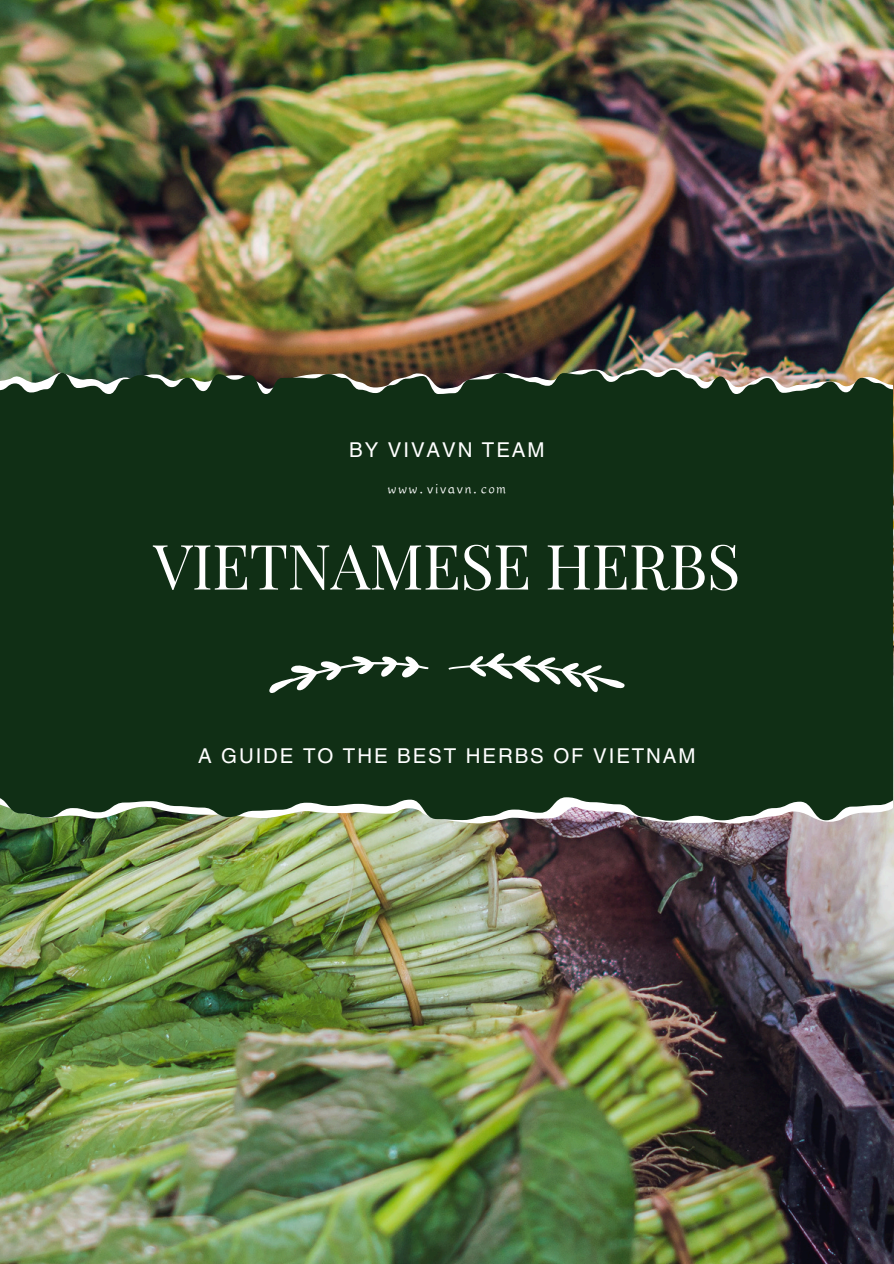
<style>
.page{position:relative;width:894px;height:1264px;background:#fff}
.page>*{position:absolute;margin:0;border:0;box-sizing:border-box;transform-origin:0 0}
.t1{font:62.4px "Playfair Display";letter-spacing:-.015em;color:#fff}
.t2{font:20.4px "Helvetica LT Pro";letter-spacing:.095em;color:#fff}
.t3{font:20.4px "Canva Qinfu Calligraphy";letter-spacing:.095em;color:#fff}
</style>
<div class="page">
<img style="left:0;top:0;width:893px;height:1263px">
<img style="left:0;top:366px;width:892px;height:460px">
<div style="left:0;top:370px;width:892px;height:450px;background:#102f15"></div>
<svg style="left:448px;top:652px;width:177px;height:40px"></svg>
<svg style="left:268px;top:654px;width:161px;height:40px"></svg>
<p class="t2" style="left:349px;top:442px;width:197px">BY VIVAVN TEAM</p>
<h1 class="t3" style="left:388px;top:479px;width:119px">www.vivavn.com</h1>
<p class="t1" style="left:153px;top:522px;width:588px">VIETNAMESE HERBS</p>
<h2 class="t2" style="left:198px;top:748px;width:499px">A GUIDE TO THE BEST HERBS OF VIETNAM</h2>
</div>
